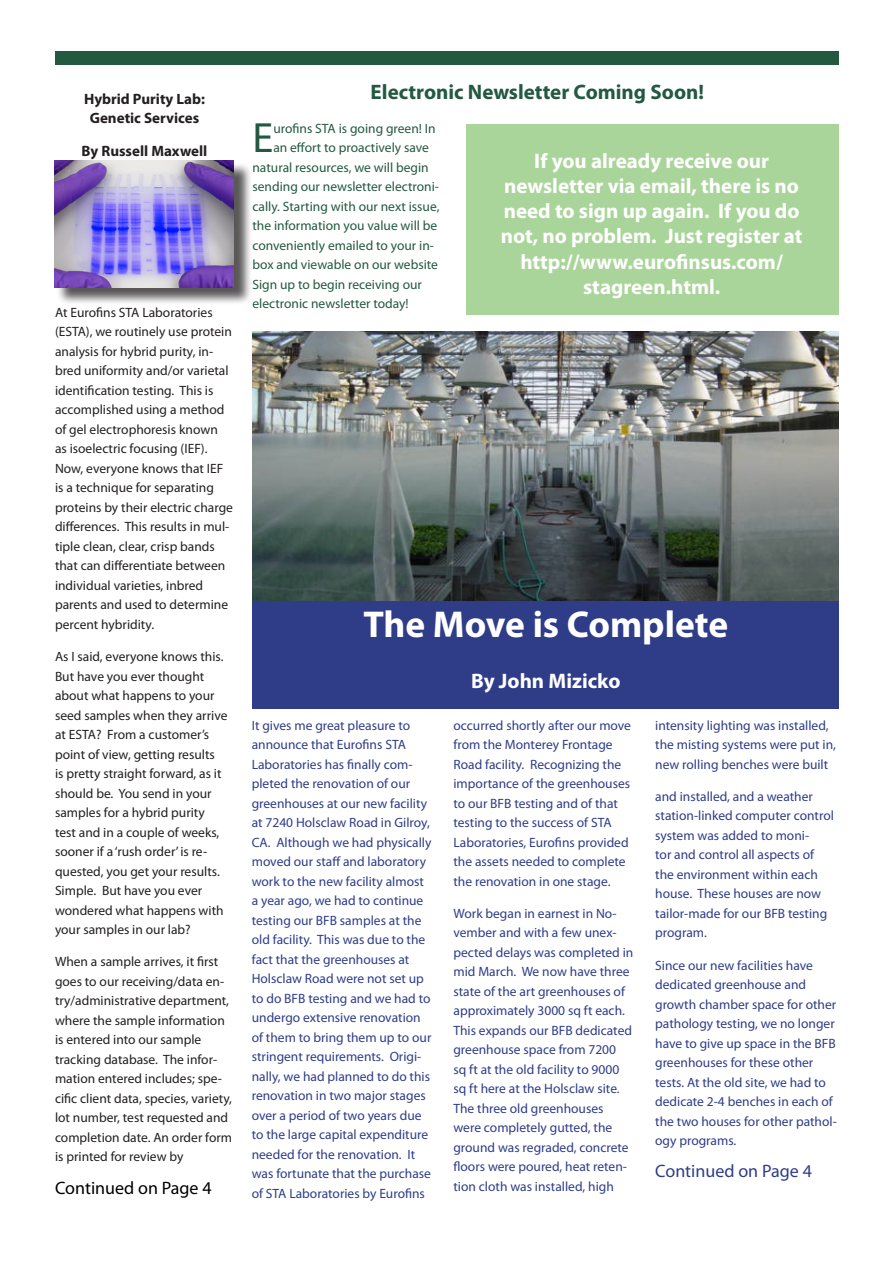
<style>
.page{position:relative;width:893px;height:1263px;background:#fff}
.page>*{position:absolute;margin:0;border:0;box-sizing:border-box;transform-origin:0 0}
.Body_1{font:42.45px "Myriad Pro";color:#235941}
.Title_2{font:700 37.5px "Myriad Pro";color:#fff}
.Hard_White{font:700 21px/25.2px "Myriad Pro";color:#fff;text-align:center}
.Hard{font:700 21px "Myriad Pro";color:#235941}
.Body_1_Blue{font:18px "Myriad Pro";color:#2f3d88}
.Body_1_Blue-2{font:18px "Myriad Pro";color:#000}
.Body_1-2{font:700 15px/19.5px "Myriad Pro";color:#231f20;text-align:center}
.Body_1_Blue-3{font:13.5px/19.5px "Myriad Pro";color:#2f3d88}
.Body_1-3{font:13.5px/19.5px "Myriad Pro";color:#231f20}
.Body_1-4{font:13.5px "Myriad Pro";color:#235941}
</style>
<div class="page">
<img style="left:252px;top:332px;width:587px;height:269px">
<div style="left:252px;top:602px;width:587px;height:107px;background:#2f3d88"></div>
<div style="left:55px;top:52px;width:783px;height:13px;background:#235941"></div>
<div style="left:466px;top:125px;width:373px;height:190px;background:#aad59a"></div>
<div style="left:56px;top:163px;width:197px;height:143px;background:#231f20;opacity:.75"></div>
<img style="left:54px;top:160px;width:180px;height:127px">
<p class="Body_1-2" style="left:84px;top:88px;width:123px">Hybrid Purity Lab:<br>Genetic Services</p>
<p class="Body_1-2" style="left:82px;top:140px;width:127px">By Russell Maxwell</p>
<p class="Body_1-3" style="left:55px;top:302px;width:179px">At Eurofins STA Laboratories (ESTA), we routinely use protein analysis for hybrid purity, in&shy;bred uniformity and/or varietal identification testing. This is accomplished using a method of gel electrophoresis known as isoelectric focusing (IEF).<br>Now, everyone knows that IEF is a technique for separating proteins by their electric charge differences. This results in mul&shy;tiple clean, clear, crisp bands that can differentiate between individual varieties, inbred parents and used to determine percent hybridity.</p>
<p class="Body_1-3" style="left:55px;top:647px;width:174px">As I said, everyone knows this.<br>But have you ever thought about what happens to your seed samples when they arrive at ESTA? From a customer’s point of view, getting results<br>is pretty straight forward, as it should be. You send in your samples for a hybrid purity test and in a couple of weeks, sooner if a ‘rush order’ is re&shy;quested, you get your results.<br>Simple. But have you ever wondered what happens with your samples in our lab?</p>
<p class="Body_1-3" style="left:55px;top:952px;width:179px">When a sample arrives, it first goes to our receiving/data en&shy;try/administrative department, where the sample information is entered into our sample tracking database. The infor&shy;mation entered includes; spe&shy;cific client data, species, variety, lot number, test requested and completion date. An order form is printed for review by</p>
<p class="Body_1_Blue-2" style="left:55px;top:1176px;width:158px">Continued on Page 4</p>
<p class="Hard" style="left:371px;top:78px;width:335px">Electronic Newsletter Coming Soon!</p>
<p class="Body_1" style="left:252px;top:112px;width:22px">E</p>
<p class="Body_1-4" style="left:273px;top:120px;width:164px">urofins STA is going green! In</p>
<p class="Body_1-4" style="left:273px;top:139px;width:157px">an effort to proactively save</p>
<p class="Body_1-4" style="left:252px;top:159px;width:178px">natural resources, we will begin</p>
<p class="Body_1-4" style="left:252px;top:178px;width:188px">sending our newsletter electroni-</p>
<p class="Body_1-4" style="left:252px;top:198px;width:188px">cally. Starting with our next issue,</p>
<p class="Body_1-4" style="left:252px;top:217px;width:186px">the information you value will be</p>
<p class="Body_1-4" style="left:252px;top:237px;width:183px">conveniently emailed to your in-</p>
<p class="Body_1-4" style="left:252px;top:256px;width:187px">box and viewable on our website</p>
<p class="Body_1-4" style="left:252px;top:276px;width:171px">Sign up to begin receiving our</p>
<p class="Body_1-4" style="left:252px;top:295px;width:158px">electronic newsletter today!</p>
<p class="Hard_White" style="left:501px;top:147px;width:303px">If you already receive our newsletter via email, there is no need to sign up again. If you do not, no problem. Just register at</p>
<p class="Hard_White" style="left:520px;top:248px;width:264px">http://www.eurofinsus.com/ stagreen.html.</p>
<p class="Title_2" style="left:363px;top:600px;width:366px">The Move is Complete</p>
<p class="Hard_White" style="left:471px;top:667px;width:151px">By John Mizicko</p>
<p class="Body_1_Blue-3" style="left:252px;top:715px;width:181px">It gives me great pleasure to announce that Eurofins STA<br>Laboratories has finally com&shy;pleted the renovation of our greenhouses at our new facility at 7240 Holsclaw Road in Gilroy,<br>CA. Although we had physically moved our staff and laboratory work to the new facility almost a year ago, we had to continue testing our BFB samples at the old facility. This was due to the fact that the greenhouses at<br>Holsclaw Road were not set up to do BFB testing and we had to undergo extensive renovation of them to bring them up to our stringent requirements. Origi&shy;nally, we had planned to do this renovation in two major stages over a period of two years due to the large capital expenditure needed for the renovation. It was fortunate that the purchase of STA Laboratories by Eurofins</p>
<p class="Body_1_Blue-3" style="left:453px;top:715px;width:179px">occurred shortly after our move from the Monterey Frontage<br>Road facility. Recognizing the importance of the greenhouses to our BFB testing and of that testing to the success of STA<br>Laboratories, Eurofins provided the assets needed to complete the renovation in one stage.</p>
<p class="Body_1_Blue-3" style="left:655px;top:715px;width:182px">intensity lighting was installed, the misting systems were put in, new rolling benches were built</p>
<p class="Body_1_Blue-3" style="left:655px;top:786px;width:180px">and installed, and a weather station-linked computer control system was added to moni-<br>tor and control all aspects of the environment within each house. These houses are now tailor-made for our BFB testing program.</p>
<p class="Body_1_Blue-3" style="left:655px;top:955px;width:183px">Since our new facilities have dedicated greenhouse and growth chamber space for other pathology testing, we no longer have to give up space in the BFB greenhouses for these other tests. At the old site, we had to dedicate 2-4 benches in each of the two houses for other pathol&shy;ogy programs.</p>
<p class="Body_1_Blue" style="left:655px;top:1160px;width:158px">Continued on Page 4</p>
<p class="Body_1_Blue-3" style="left:453px;top:903px;width:181px">Work began in earnest in No&shy;vember and with a few unex&shy;pected delays was completed in mid March. We now have three state of the art greenhouses of approximately 3000 sq ft each.<br>This expands our BFB dedicated greenhouse space from 7200<br>sq ft at the old facility to 9000 sq ft here at the Holsclaw site.<br>The three old greenhouses were completely gutted, the ground was regraded, concrete floors were poured, heat reten&shy;tion cloth was installed, high</p>
</div>
